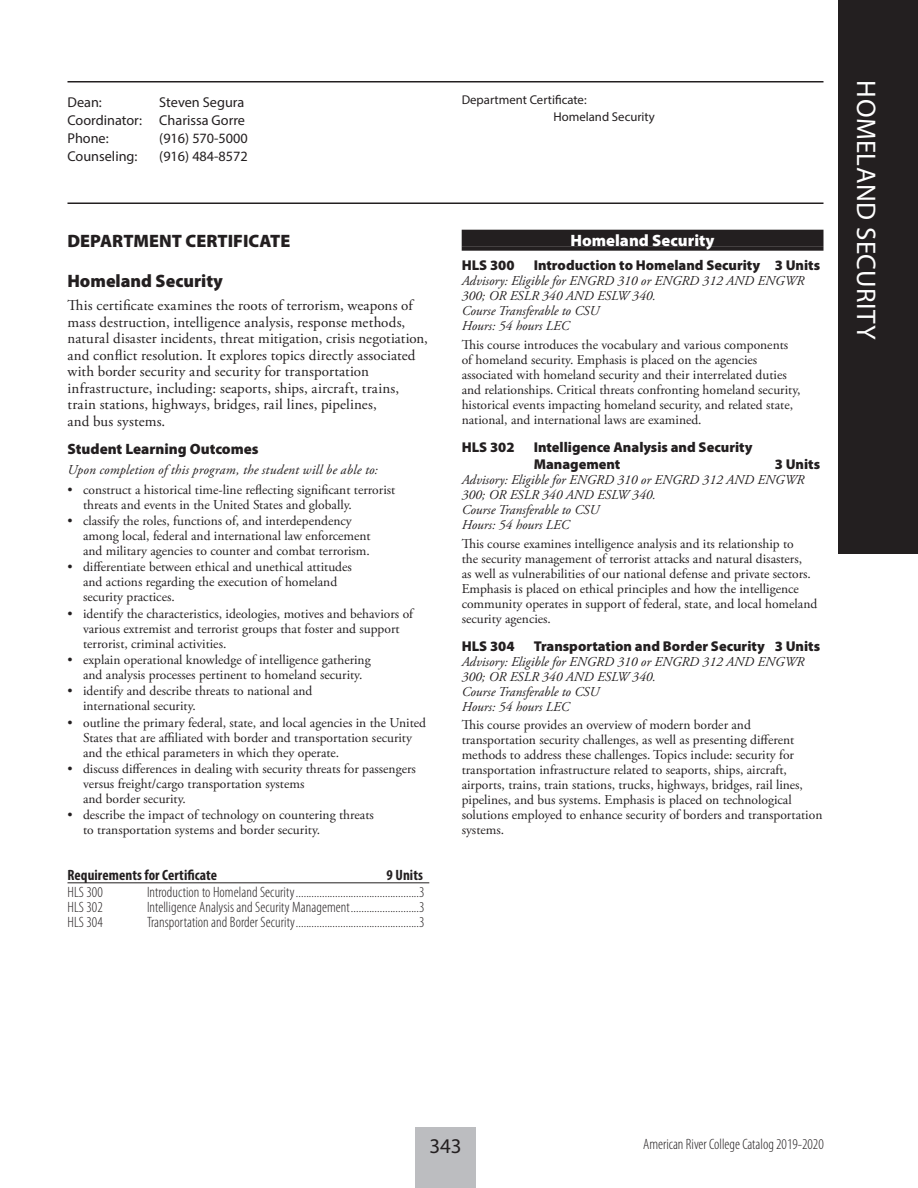
<style>
.page{position:relative;width:918px;height:1188px;background:#fff}
.page>*{position:absolute;margin:0;border:0;box-sizing:border-box;transform-origin:0 0}
._2018-Page_Head_Righ{font:27px "Myriad Pro";letter-spacing:.015em;color:#fff}
.t1{font:21px "Myriad Pro";color:#231f20}
._2018-Heading_1{font:900 18px "Myriad Pro";color:#231f20}
._2018-Heading_2{font:900 18px "Myriad Pro";color:#231f20}
.Subject_divider{font:900 16.5px "Myriad Pro";color:#fff}
._2018-Body_text{font:15px/16.5px "Adobe Garamond Pro";letter-spacing:.01em;color:#231f20}
._2018-Table_text{font:300 condensed 15px "Myriad Pro";letter-spacing:.005em;color:#231f20}
._2018-Table_Head_UL{font:700 condensed 15px "Myriad Pro";letter-spacing:.005em;color:#231f20}
._2018-Heading_3{font:900 15px "Myriad Pro";color:#231f20}
.Course_Title{font:900 14.25px/17.2px "Myriad Pro";color:#231f20}
._2018-Header_text{font:14.25px "Myriad Pro";color:#231f20}
.Course_Description{font:13.5px/15px "Adobe Garamond Pro";color:#231f20}
._2018-Body_text-just{font:13.5px/15px "Adobe Garamond Pro";color:#231f20}
.Advisory{font:italic 13.5px/15px "Adobe Garamond Pro";color:#231f20}
.Credit{font:italic 13.5px "Adobe Garamond Pro";color:#231f20}
._2018-Body_text-2{font:italic 13.5px "Adobe Garamond Pro";letter-spacing:.015em;color:#231f20}
.Hours{font:italic 13.5px "Adobe Garamond Pro";color:#231f20}
._2018-Header_text_2{font:12.75px "Myriad Pro";color:#231f20}
</style>
<div class="page">
<div style="left:415px;top:1127px;width:61px;height:61px;background:#bcbdc0"></div>
<hr style="left:68px;top:202px;width:756px;height:2px;background:#231f20">
<hr style="left:68px;top:81px;width:756px;height:1px;background:#231f20">
<hr style="left:68px;top:882px;width:361px;height:1px;background:#231f20">
<div style="left:462px;top:230px;width:361px;height:16px;background:#231f20"></div>
<div style="left:462px;top:246px;width:361px;height:5px;background:#231f20"></div>
<div style="left:838px;top:0;width:80px;height:554px;background:#231f20"></div>
<p class="_2018-Header_text" style="left:68px;top:93px;width:36px">Dean:</p>
<p class="_2018-Header_text" style="left:159px;top:93px;width:87px">Steven Segura</p>
<p class="_2018-Header_text" style="left:68px;top:111px;width:179px">Coordinator: Charissa Gorre</p>
<p class="_2018-Header_text" style="left:68px;top:129px;width:43px">Phone:</p>
<p class="_2018-Header_text" style="left:159px;top:129px;width:90px">(916) 570-5000</p>
<p class="_2018-Header_text" style="left:68px;top:147px;width:71px">Counseling:</p>
<p class="_2018-Header_text" style="left:159px;top:147px;width:90px">(916) 484-8572</p>
<p class="_2018-Heading_1" style="left:68px;top:230px;width:224px">DEPARTMENT CERTIFICATE</p>
<p class="_2018-Heading_2" style="left:68px;top:270px;width:157px">Homeland Security</p>
<p class="_2018-Body_text" style="left:68px;top:298px;width:362px">This certificate examines the roots of terrorism, weapons of mass destruction, intelligence analysis, response methods, natural disaster incidents, threat mitigation, crisis negotiation, and conflict resolution. It explores topics directly associated with border security and security for transportation infrastructure, including: seaports, ships, aircraft, trains, train stations, highways, bridges, rail lines, pipelines,<br>and bus systems.</p>
<p class="_2018-Heading_3" style="left:68px;top:440px;width:193px">Student Learning Outcomes</p>
<p class="_2018-Body_text-2" style="left:68px;top:461px;width:312px">Upon completion of this program, the student will be able to:</p>
<p class="_2018-Body_text-just" style="left:83px;top:482px;width:314px;text-indent:-16px">• construct a historical time-line reflecting significant terrorist threats and events in the United States and globally.</p>
<p class="_2018-Body_text-just" style="left:83px;top:514px;width:289px;text-indent:-16px">• classify the roles, functions of, and interdependency among local, federal and international law enforcement and military agencies to counter and combat terrorism.</p>
<p class="_2018-Body_text-just" style="left:83px;top:560px;width:270px;text-indent:-16px">• differentiate between ethical and unethical attitudes and actions regarding the execution of homeland security practices.</p>
<p class="_2018-Body_text-just" style="left:83px;top:606px;width:332px;text-indent:-16px">• identify the characteristics, ideologies, motives and behaviors of various extremist and terrorist groups that foster and support terrorist, criminal activities.</p>
<p class="_2018-Body_text-just" style="left:68px;top:653px;width:305px;text-align:center">• explain operational knowledge of intelligence gathering and analysis processes pertinent to homeland security.</p>
<p class="_2018-Body_text-just" style="left:83px;top:684px;width:231px;text-indent:-16px">• identify and describe threats to national and international security.</p>
<p class="_2018-Body_text-just" style="left:83px;top:715px;width:344px;text-indent:-16px">• outline the primary federal, state, and local agencies in the United<br>States that are affiliated with border and transportation security and the ethical parameters in which they operate.</p>
<p class="_2018-Body_text-just" style="left:83px;top:762px;width:334px;text-indent:-16px">• discuss differences in dealing with security threats for passengers versus freight/cargo transportation systems<br>and border security.</p>
<p class="_2018-Body_text-just" style="left:83px;top:808px;width:292px;text-indent:-16px">• describe the impact of technology on countering threats to transportation systems and border security.</p>
<p class="_2018-Table_Head_UL" style="left:68px;top:865px;width:151px">Requirements for Certificate</p>
<p class="_2018-Table_Head_UL" style="left:387px;top:865px;width:38px">9 Units</p>
<p class="_2018-Table_text" style="left:68px;top:884px;width:37px">HLS 300</p>
<p class="_2018-Table_text" style="left:147px;top:884px;width:279px">Introduction to Homeland Security...............................................3</p>
<p class="_2018-Table_text" style="left:68px;top:899px;width:37px">HLS 302</p>
<p class="_2018-Table_text" style="left:147px;top:899px;width:279px">Intelligence Analysis and Security Management..........................3</p>
<p class="_2018-Table_text" style="left:68px;top:914px;width:37px">HLS 304</p>
<p class="_2018-Table_text" style="left:147px;top:914px;width:279px">Transportation and Border Security...............................................3</p>
<p class="_2018-Header_text_2" style="left:462px;top:92px;width:126px">Department Certificate:</p>
<p class="_2018-Header_text_2" style="left:554px;top:108px;width:103px">Homeland Security</p>
<p class="Subject_divider" style="left:571px;top:231px;width:145px">Homeland Security</p>
<p class="Course_Title" style="left:462px;top:257px;width:54px">HLS 300</p>
<p class="Course_Title" style="left:534px;top:257px;width:288px">Introduction to Homeland Security 3 Units</p>
<p class="Advisory" style="left:462px;top:274px;width:344px">Advisory: Eligible for ENGRD 310 or ENGRD 312 AND ENGWR<br>300; OR ESLR 340 AND ESLW 340.</p>
<p class="Credit" style="left:462px;top:303px;width:139px">Course Transferable to CSU</p>
<p class="Hours" style="left:462px;top:318px;width:109px">Hours: 54 hours LEC</p>
<p class="Course_Description" style="left:462px;top:337px;width:340px">This course introduces the vocabulary and various components of homeland security. Emphasis is placed on the agencies associated with homeland security and their interrelated duties and relationships. Critical threats confronting homeland security, historical events impacting homeland security, and related state, national, and international laws are examined.</p>
<p class="Course_Title" style="left:462px;top:438px;width:54px">HLS 302</p>
<p class="Course_Title" style="left:534px;top:438px;width:220px">Intelligence Analysis and Security<br>Management</p>
<p class="Course_Title" style="left:775px;top:456px;width:47px">3 Units</p>
<p class="Advisory" style="left:462px;top:473px;width:344px">Advisory: Eligible for ENGRD 310 or ENGRD 312 AND ENGWR<br>300; OR ESLR 340 AND ESLW 340.</p>
<p class="Credit" style="left:462px;top:502px;width:139px">Course Transferable to CSU</p>
<p class="Hours" style="left:462px;top:517px;width:109px">Hours: 54 hours LEC</p>
<p class="Course_Description" style="left:462px;top:536px;width:357px">This course examines intelligence analysis and its relationship to<br>the security management of terrorist attacks and natural disasters,<br>as well as vulnerabilities of our national defense and private sectors.<br>Emphasis is placed on ethical principles and how the intelligence community operates in support of federal, state, and local homeland security agencies.</p>
<p class="Course_Title" style="left:462px;top:637px;width:54px">HLS 304</p>
<p class="Course_Title" style="left:534px;top:637px;width:288px">Transportation and Border Security 3 Units</p>
<p class="Advisory" style="left:462px;top:654px;width:344px">Advisory: Eligible for ENGRD 310 or ENGRD 312 AND ENGWR<br>300; OR ESLR 340 AND ESLW 340.</p>
<p class="Credit" style="left:462px;top:683px;width:139px">Course Transferable to CSU</p>
<p class="Hours" style="left:462px;top:698px;width:109px">Hours: 54 hours LEC</p>
<p class="Course_Description" style="left:462px;top:718px;width:362px">This course provides an overview of modern border and transportation security challenges, as well as presenting different methods to address these challenges. Topics include: security for transportation infrastructure related to seaports, ships, aircraft, airports, trains, train stations, trucks, highways, bridges, rail lines, pipelines, and bus systems. Emphasis is placed on technological solutions employed to enhance security of borders and transportation systems.</p>
<p class="_2018-Page_Head_Righ" style="left:883px;top:80px;width:261px;rotate:90deg">HOMELAND SECURITY</p>
<h2 class="t1" style="left:429px;top:1133px;width:34px">343</h2>
<p class="_2018-Table_text" style="left:643px;top:1136px;width:182px">American River College Catalog 2019-2020</p>
</div>
